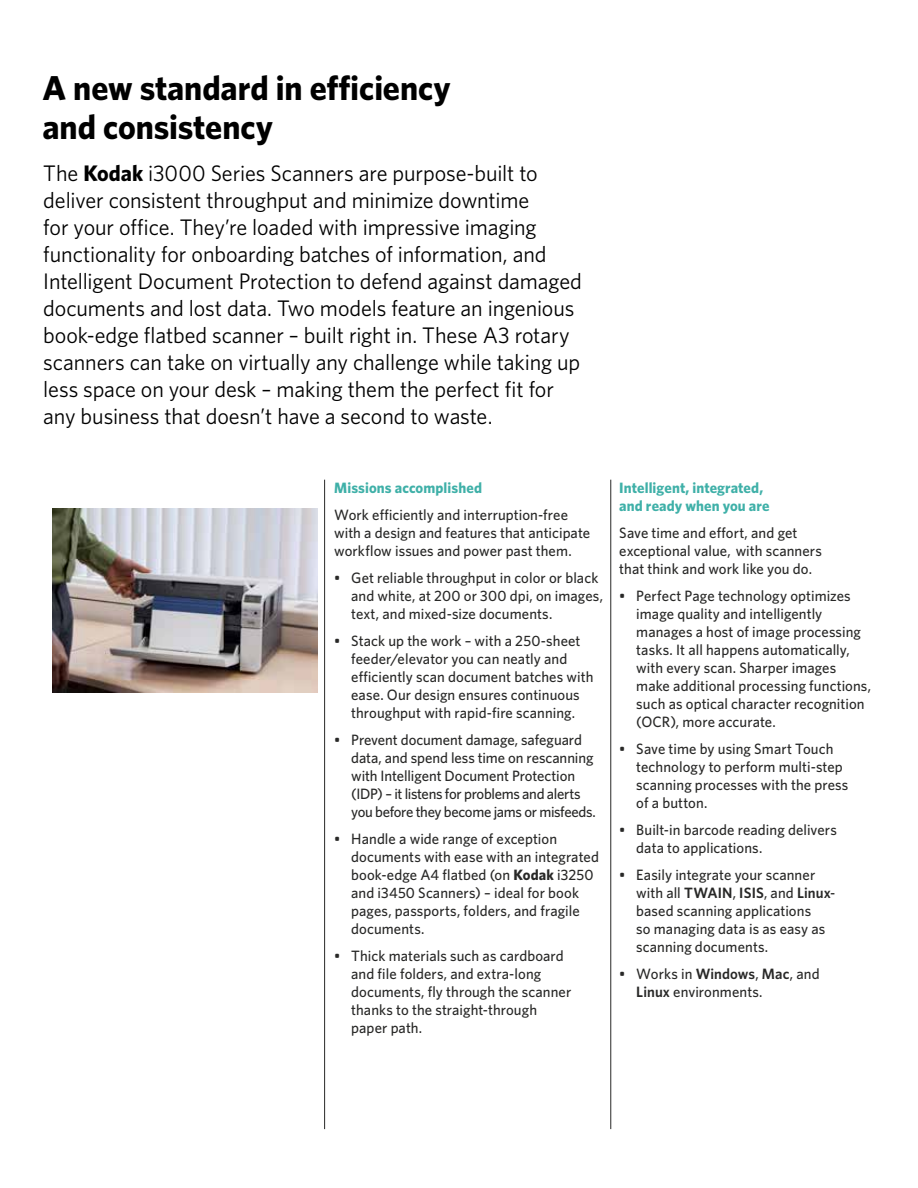
<style>
.page{position:relative;width:918px;height:1188px;background:#fff}
.page>*{position:absolute;margin:0;border:0;box-sizing:border-box;transform-origin:0 0}
.t1{font:700 34.5px/39px "Whitney";color:#000}
.t2{font:22.5px/27px "Whitney";letter-spacing:-.005em;color:#000}
.t3{font:500 15px/18px "Whitney";letter-spacing:.005em;color:#282827}
.t4{font:700 15px/18px "Whitney";letter-spacing:.005em;color:#3fb0a8}
.s1{font-weight:700}
.s2{font-weight:600}
</style>
<div class="page">
<hr style="left:324px;top:480px;width:1px;height:649px;background:#282827">
<hr style="left:611px;top:480px;width:1px;height:649px;background:#282827">
<img style="left:52px;top:509px;width:265px;height:183px">
<h1 class="t1" style="left:43px;top:67px;width:410px">A new standard in efficiency and consistency</h1>
<p class="t2" style="left:43px;top:159px;width:540px">The <span class="s1">Kodak</span> i3000 Series Scanners are purpose-built to deliver consistent throughput and minimize downtime<br>for your office. They’re loaded with impressive imaging functionality for onboarding batches of information, and Intelligent Document Protection to defend against damaged documents and lost data. Two models feature an ingenious book-edge flatbed scanner – built right in. These A3 rotary scanners can take on virtually any challenge while taking up less space on your desk – making them the perfect fit for any business that doesn’t have a second to waste.</p>
<p class="t4" style="left:334px;top:478px;width:149px">Missions accomplished</p>
<p class="t3" style="left:334px;top:505px;width:258px">Work efficiently and interruption-free with a design and features that anticipate workflow issues and power past them.</p>
<p class="t3" style="left:351px;top:568px;width:253px;text-indent:-17px">• Get reliable throughput in color or black and white, at 200 or 300 dpi, on images, text, and mixed-size documents.</p>
<p class="t3" style="left:351px;top:631px;width:244px;text-indent:-17px">• Stack up the work – with a 250-sheet feeder/elevator you can neatly and efficiently scan document batches with ease. Our design ensures continuous throughput with rapid-fire scanning.</p>
<p class="t3" style="left:351px;top:730px;width:246px;text-indent:-17px">• Prevent document damage, safeguard data, and spend less time on rescanning with Intelligent Document Protection (IDP) – it listens for problems and alerts you before they become jams or misfeeds.</p>
<p class="t3" style="left:351px;top:829px;width:249px;text-indent:-17px">• Handle a wide range of exception documents with ease with an integrated book-edge A4 flatbed (on <span class="s1">Kodak</span> i3250 and i3450 Scanners) – ideal for book pages, passports, folders, and fragile documents.</p>
<p class="t3" style="left:351px;top:946px;width:222px;text-indent:-17px">• Thick materials such as cardboard and file folders, and extra-long documents, fly through the scanner thanks to the straight-through paper path.</p>
<p class="t4" style="left:619px;top:478px;width:152px">Intelligent, integrated, and ready when you are</p>
<p class="t3" style="left:619px;top:523px;width:204px">Save time and effort, and get exceptional value, with scanners that think and work like you do.</p>
<p class="t3" style="left:636px;top:586px;width:236px;text-indent:-17px">• Perfect Page technology optimizes image quality and intelligently manages a host of image processing tasks. It all happens automatically, with every scan. Sharper images make additional processing functions, such as optical character recognition (OCR), more accurate.</p>
<p class="t3" style="left:636px;top:739px;width:214px;text-indent:-17px">• Save time by using Smart Touch technology to perform multi-step scanning processes with the press of a button.</p>
<p class="t3" style="left:636px;top:820px;width:202px;text-indent:-17px">• Built-in barcode reading delivers data to applications.</p>
<p class="t3" style="left:636px;top:865px;width:201px;text-indent:-17px">• Easily integrate your scanner with all <span class="s2">TWAIN</span>, <span class="s2">ISIS</span>, and <span class="s2">Linux&shy;</span>based scanning applications<br>so managing data is as easy as scanning documents.</p>
<p class="t3" style="left:636px;top:964px;width:185px;text-indent:-17px">• Works in <span class="s2">Windows</span>, <span class="s2">Mac</span>, and<br><span class="s2">Linux</span> environments.</p>
</div>
